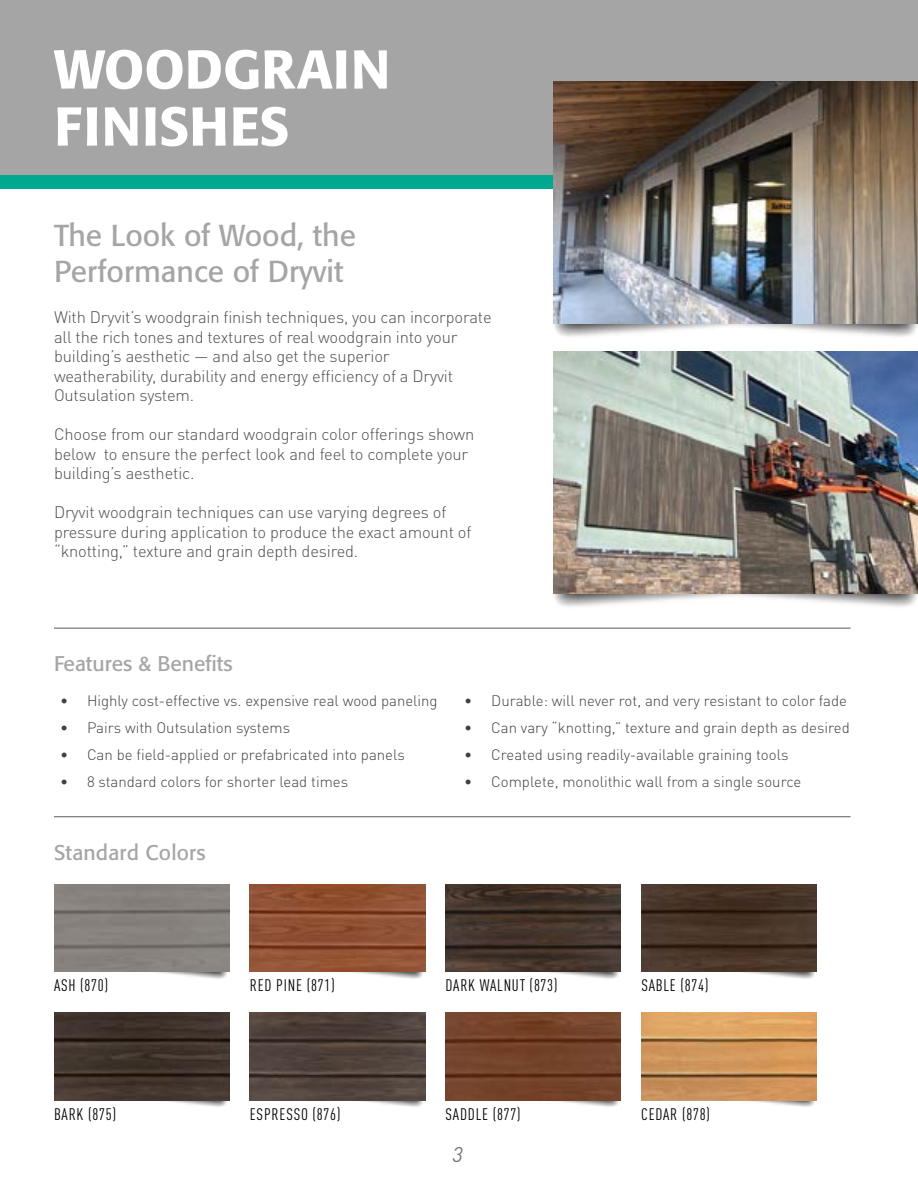
<style>
.page{position:relative;width:918px;height:1188px;background:#fff}
.page>*{position:absolute;margin:0;border:0;box-sizing:border-box;transform-origin:0 0}
.t1{font:500 54px/57px "Formata Pro";color:#fff}
.t2{font:30px/36px "Formata Pro";color:#a6a5a5}
.t3{font:21px "Formata Pro";letter-spacing:.005em;color:#a6a5a5}
.t4{font:italic 21px "DINOT";color:#77787b}
.t5{font:300 16.5px/19.5px "DINOT";letter-spacing:-.01em;color:#4d4d4f}
.t6{font:condensed 16.5px "DINOT";letter-spacing:.05em;color:#000}
.t7{font:300 15px "DINOT";color:#414042}
</style>
<div class="page">
<div style="left:0;top:0;width:918px;height:176px;background:#a6a5a5"></div>
<div style="left:0;top:176px;width:918px;height:13px;background:#00a88f"></div>
<div style="left:552px;top:283px;width:366px;height:54px;background:#000;opacity:.8"></div>
<img style="left:554px;top:81px;width:364px;height:243px">
<div style="left:552px;top:553px;width:366px;height:54px;background:#000;opacity:.8"></div>
<img style="left:554px;top:351px;width:364px;height:243px">
<div style="left:698px;top:1078px;width:117px;height:29px;background:#000;opacity:.8"></div>
<img style="left:641px;top:1012px;width:176px;height:88px">
<div style="left:307px;top:1078px;width:117px;height:29px;background:#000;opacity:.8"></div>
<img style="left:250px;top:1012px;width:175px;height:88px">
<div style="left:307px;top:950px;width:117px;height:29px;background:#000;opacity:.8"></div>
<img style="left:250px;top:884px;width:175px;height:88px">
<div style="left:111px;top:1078px;width:117px;height:29px;background:#000;opacity:.8"></div>
<img style="left:54px;top:1012px;width:176px;height:88px">
<div style="left:502px;top:950px;width:117px;height:29px;background:#000;opacity:.8"></div>
<img style="left:446px;top:884px;width:175px;height:88px">
<div style="left:111px;top:950px;width:117px;height:29px;background:#000;opacity:.8"></div>
<img style="left:54px;top:884px;width:176px;height:88px">
<div style="left:698px;top:950px;width:117px;height:29px;background:#000;opacity:.8"></div>
<img style="left:641px;top:884px;width:176px;height:88px">
<div style="left:502px;top:1078px;width:117px;height:29px;background:#000;opacity:.8"></div>
<img style="left:446px;top:1012px;width:175px;height:88px">
<hr style="left:54px;top:628px;width:797px;height:1px;background:#58595b">
<hr style="left:54px;top:816px;width:797px;height:1px;background:#58595b">
<h1 class="t1" style="left:54px;top:41px;width:337px">WOODGRAIN<br>FINISHES</h1>
<h2 class="t2" style="left:54px;top:217px;width:303px">The Look of Wood, the<br>Performance of Dryvit</h2>
<p class="t5" style="left:54px;top:307px;width:439px">With Dryvit’s woodgrain finish techniques, you can incorporate all the rich tones and textures of real woodgrain into your building’s aesthetic — and also get the superior weatherability, durability and energy efficiency of a Dryvit Outsulation system.</p>
<p class="t5" style="left:54px;top:424px;width:422px">Choose from our standard woodgrain color offerings shown below to ensure the perfect look and feel to complete your building’s aesthetic.</p>
<p class="t5" style="left:54px;top:502px;width:419px">Dryvit woodgrain techniques can use varying degrees of pressure during application to produce the exact amount of “knotting,” texture and grain depth desired.</p>
<p class="t3" style="left:54px;top:650px;width:180px">Features &amp; Benefits</p>
<p class="t7" style="left:60px;top:691px;width:379px">• Highly cost-effective vs. expensive real wood paneling</p>
<p class="t7" style="left:464px;top:691px;width:384px">• Durable: will never rot, and very resistant to color fade</p>
<p class="t7" style="left:60px;top:718px;width:232px">• Pairs with Outsulation systems</p>
<p class="t7" style="left:464px;top:718px;width:387px">• Can vary “knotting,” texture and grain depth as desired</p>
<p class="t7" style="left:60px;top:745px;width:346px">• Can be field-applied or prefabricated into panels</p>
<p class="t7" style="left:464px;top:745px;width:326px">• Created using readily-available graining tools</p>
<p class="t7" style="left:60px;top:772px;width:290px">• 8 standard colors for shorter lead times</p>
<p class="t7" style="left:464px;top:772px;width:339px">• Complete, monolithic wall from a single source</p>
<p class="t3" style="left:54px;top:839px;width:153px">Standard Colors</p>
<p class="t6" style="left:54px;top:974px;width:56px">ASH (870)</p>
<p class="t6" style="left:446px;top:974px;width:114px">DARK WALNUT (873)</p>
<p class="t6" style="left:641px;top:974px;width:69px">SABLE (874)</p>
<p class="t6" style="left:250px;top:974px;width:87px">RED PINE (871)</p>
<p class="t6" style="left:54px;top:1102px;width:64px">BARK (875)</p>
<p class="t6" style="left:250px;top:1102px;width:92px">ESPRESSO (876)</p>
<p class="t6" style="left:641px;top:1102px;width:70px">CEDAR (878)</p>
<p class="t6" style="left:446px;top:1102px;width:77px">SADDLE (877)</p>
<p class="t4" style="left:452px;top:1139px;width:12px">3</p>
</div>
